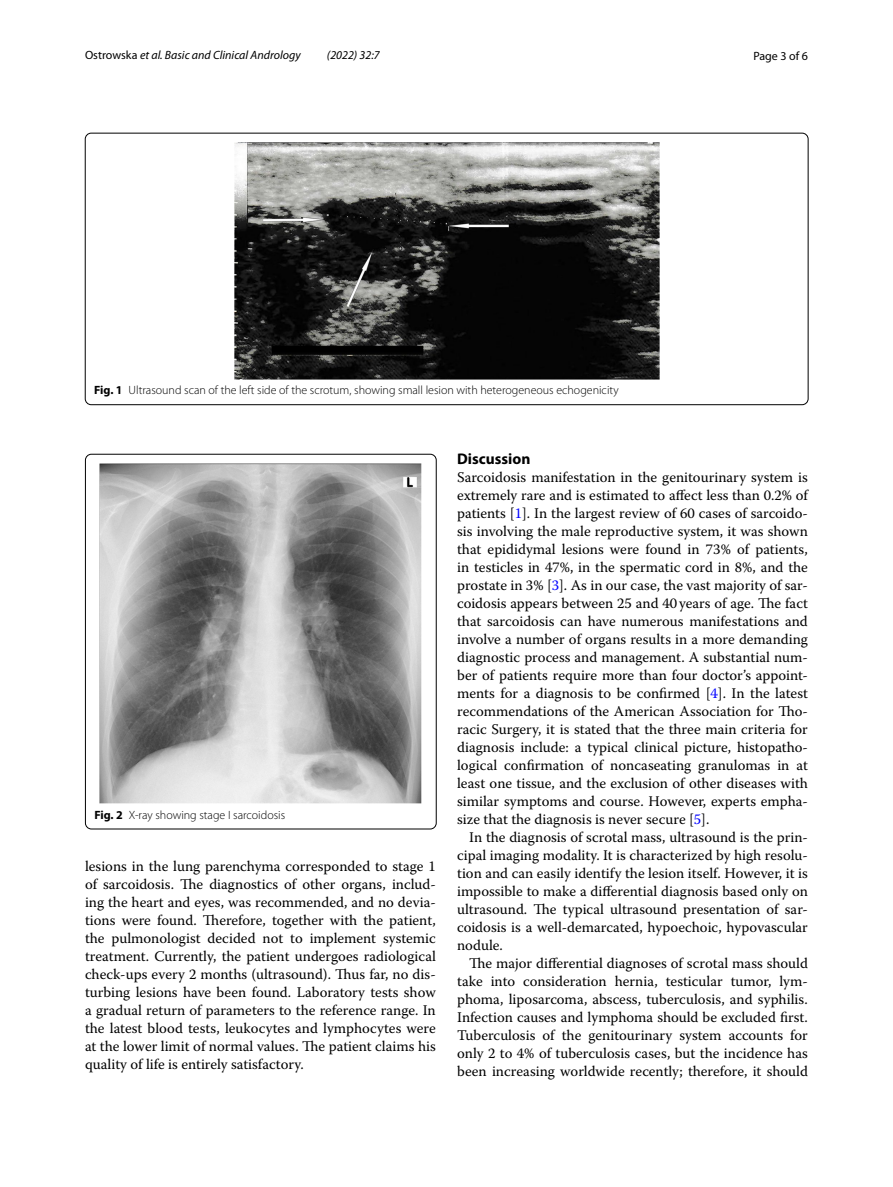
<style>
.page{position:relative;width:893px;height:1187px;background:#fff}
.page>*{position:absolute;margin:0;border:0;box-sizing:border-box;transform-origin:0 0}
.t1{font:700 15.45px "Myriad Pro";color:#000}
.t2{font:14.7px/18px "Warnock Pro";color:#000;text-align:justify}
.t3{font:300 12px "Myriad Pro";color:#000}
.t4{font:italic 12px "Myriad Pro";color:#000}
.t5{font:12px "Myriad Pro";color:#000}
.s1{font-style:normal}
.s2{font-weight:700}
.s3{color:#00f}
</style>
<div class="page">
<img style="left:234px;top:142px;width:425px;height:237px">
<img style="left:100px;top:463px;width:322px;height:340px">
<div style="left:85px;top:454px;width:351px;height:375px;border:1px solid #000;border-radius:6px"></div>
<p class="t4" style="left:85px;top:48px;width:217px"><span class="s1">Ostrowska</span> et al. Basic and Clinical Andrology</p>
<p class="t4" style="left:327px;top:48px;width:54px">(2022) 32:7</p>
<p class="t5" style="left:753px;top:48px;width:56px">Page 3 of 6</p>
<p class="t3" style="left:94px;top:383px;width:526px"><span class="s2">Fig. 1</span> Ultrasound scan of the left side of the scrotum, showing small lesion with heterogeneous echogenicity</p>
<p class="t3" style="left:94px;top:808px;width:192px"><span class="s2">Fig. 2</span> X-ray showing stage I sarcoidosis</p>
<p class="t2" style="left:85px;top:857px;width:352px">lesions in the lung parenchyma corresponded to stage 1 of sarcoidosis. The diagnostics of other organs, includ&shy;ing the heart and eyes, was recommended, and no devia&shy;tions were found. Therefore, together with the patient, the pulmonologist decided not to implement systemic treatment. Currently, the patient undergoes radiological check-ups every 2 months (ultrasound). Thus far, no dis&shy;turbing lesions have been found. Laboratory tests show a gradual return of parameters to the reference range. In the latest blood tests, leukocytes and lymphocytes were at the lower limit of normal values. The patient claims his quality of life is entirely satisfactory.</p>
<p class="t1" style="left:457px;top:448px;width:75px">Discussion</p>
<p class="t2" style="left:457px;top:467px;width:352px">Sarcoidosis manifestation in the genitourinary system is extremely rare and is estimated to affect less than 0.2% of patients [<span class="s3">1</span>]. In the largest review of 60 cases of sarcoido&shy;sis involving the male reproductive system, it was shown that epididymal lesions were found in 73% of patients, in testicles in 47%, in the spermatic cord in 8%, and the prostate in 3% [<span class="s3">3</span>]. As in our case, the vast majority of sar&shy;coidosis appears between 25 and 40years of age. The fact that sarcoidosis can have numerous manifestations and involve a number of organs results in a more demanding diagnostic process and management. A substantial num&shy;ber of patients require more than four doctor’s appoint&shy;ments for a diagnosis to be confirmed [<span class="s3">4</span>]. In the latest recommendations of the American Association for Tho&shy;racic Surgery, it is stated that the three main criteria for diagnosis include: a typical clinical picture, histopatho&shy;logical confirmation of noncaseating granulomas in at least one tissue, and the exclusion of other diseases with similar symptoms and course. However, experts empha&shy;size that the diagnosis is never secure [<span class="s3">5</span>].</p>
<p class="t2" style="left:457px;top:827px;width:352px;text-indent:12px">In the diagnosis of scrotal mass, ultrasound is the prin&shy;cipal imaging modality. It is characterized by high resolu&shy;tion and can easily identify the lesion itself. However, it is impossible to make a differential diagnosis based only on ultrasound. The typical ultrasound presentation of sar&shy;coidosis is a well-demarcated, hypoechoic, hypovascular nodule.</p>
<p class="t2" style="left:457px;top:953px;width:352px;text-indent:12px">The major differential diagnoses of scrotal mass should take into consideration hernia, testicular tumor, lym&shy;phoma, liposarcoma, abscess, tuberculosis, and syphilis.<br>Infection causes and lymphoma should be excluded first.<br>Tuberculosis of the genitourinary system accounts for only 2 to 4% of tuberculosis cases, but the incidence has been increasing worldwide recently; therefore, it should</p>
</div>
